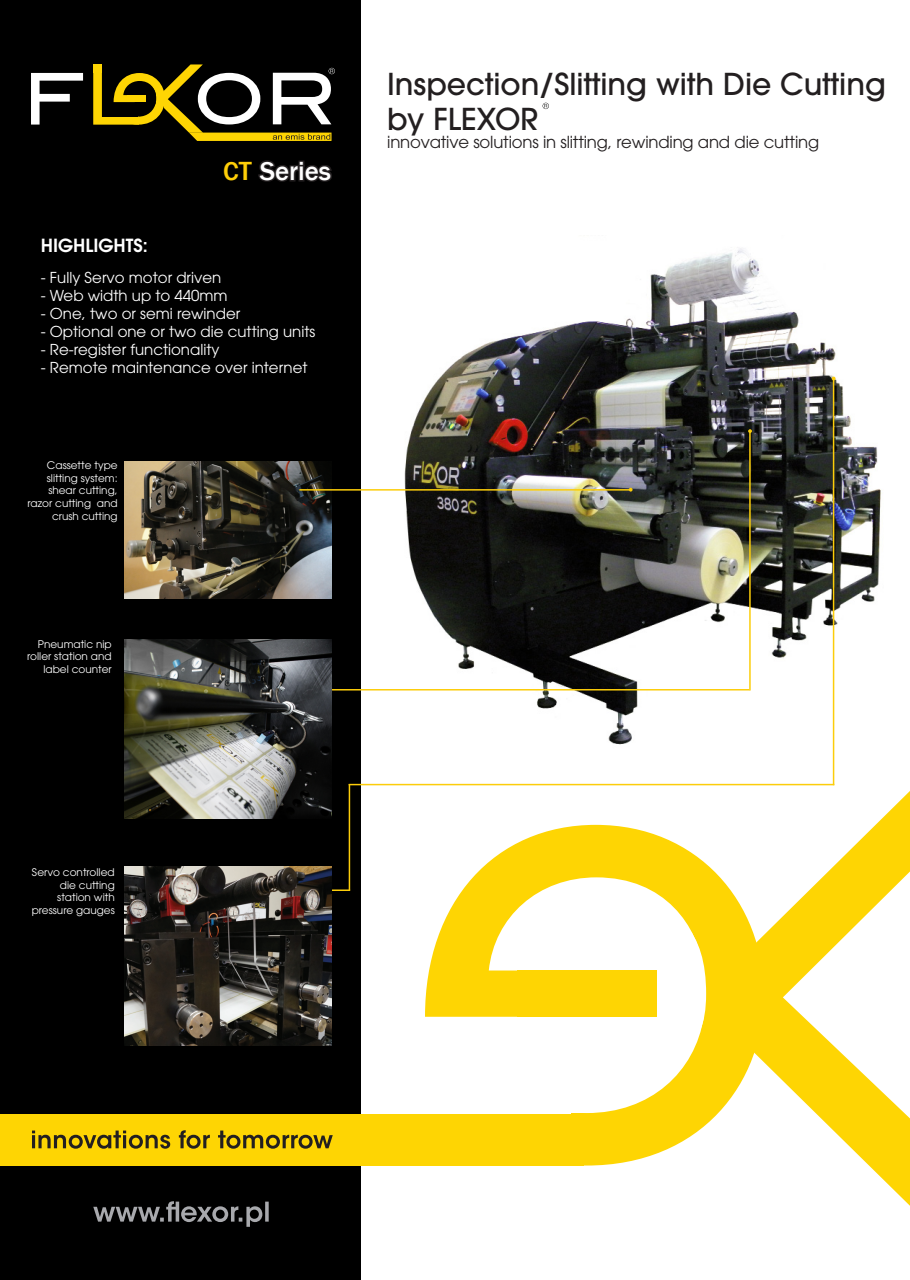
<style>
.page{position:relative;width:910px;height:1280px;background:#fff}
.page>*{position:absolute;margin:0;border:0;box-sizing:border-box;transform-origin:0 0}
.t1{font:500 30px/34.5px "ITC Avant Garde Std";color:#231f20}
.t2{font:500 27px "Franklin Gothic LT";color:#fff}
.t3{font:600 18px "ITC Avant Garde Std";color:#fff}
.t4{font:16.5px "ITC Avant Garde Std";letter-spacing:-.01em;color:#231f20}
.t5{font:15px "ITC Avant Garde Std";color:#fff}
.t6{font:10.5px/12.6px "ITC Avant Garde Std";color:#fff;text-align:right}
.s1{color:#fece08}
</style>
<div class="page">
<img style="left:393px;top:248px;width:488px;height:501px">
<svg style="left:547px;top:791px;width:363px;height:415px"></svg>
<div style="left:595px;top:1102px;width:83px;height:98px;background:#fff"></div>
<div style="left:574px;top:806px;width:179px;height:392px;background:#fff"></div>
<svg style="left:425px;top:825px;width:339px;height:340px;fill:#fed503"></svg>
<div style="left:430px;top:1039px;width:153px;height:74px;background:#fff"></div>
<div style="left:361px;top:1040px;width:210px;height:74px;background:#fff"></div>
<svg style="left:549px;top:900px;width:157px;height:160px"></svg>
<div style="left:517px;top:970px;width:139px;height:47px;background:#fed503"></div>
<div style="left:0;top:0;width:361px;height:1280px;background:#000"></div>
<div style="left:0;top:1114px;width:583px;height:51px;background:#fed503"></div>
<img style="left:125px;top:461px;width:206px;height:137px">
<svg style="left:543px;top:103px;width:6px;height:6px"></svg>
<svg style="left:31px;top:73px;width:52px;height:52px"></svg>
<svg style="left:93px;top:64px;width:242px;height:77px"></svg>
<svg style="left:32px;top:1130px;width:301px;height:19px"></svg>
<hr style="left:299px;top:489px;width:330px;height:2px;background:#fccd0a">
<svg style="left:629px;top:488px;width:4px;height:4px"></svg>
<hr style="left:311px;top:689px;width:438px;height:1px;background:#fccd0a">
<img style="left:125px;top:640px;width:206px;height:179px">
<hr style="left:833px;top:380px;width:1px;height:405px;background:#fccd0a">
<svg style="left:748px;top:429px;width:4px;height:4px"></svg>
<hr style="left:749px;top:432px;width:2px;height:258px;background:#fccd0a">
<hr style="left:349px;top:784px;width:485px;height:1px;background:#fccd0a">
<hr style="left:255px;top:889px;width:95px;height:2px;background:#fccd0a">
<hr style="left:349px;top:784px;width:1px;height:107px;background:#fccd0a">
<img style="left:125px;top:866px;width:206px;height:179px">
<svg style="left:93px;top:1201px;width:176px;height:26px"></svg>
<svg style="left:258px;top:160px;width:74px;height:22px"></svg>
<p class="t2" style="left:223px;top:156px;width:110px"><span class="s1">CT</span> Series</p>
<p class="t3" style="left:41px;top:234px;width:108px">HIGHLIGHTS:</p>
<p class="t5" style="left:41px;top:268px;width:182px">- Fully Servo motor driven</p>
<p class="t5" style="left:41px;top:286px;width:188px">- Web width up to 440mm</p>
<p class="t5" style="left:41px;top:304px;width:201px">- One, two or semi rewinder</p>
<p class="t5" style="left:41px;top:322px;width:276px">- Optional one or two die cutting units</p>
<p class="t5" style="left:41px;top:340px;width:180px">- Re-register functionality</p>
<p class="t5" style="left:41px;top:358px;width:268px">- Remote maintenance over internet</p>
<p class="t6" style="left:47px;top:459px;width:72px">Cassette type</p>
<p class="t6" style="left:28px;top:471px;width:92px">slitting system: shear cutting, razor cutting and crush cutting</p>
<p class="t6" style="left:27px;top:637px;width:86px">Pneumatic nip roller station and label counter</p>
<p class="t1" style="left:387px;top:67px;width:500px">Inspection/Slitting with Die Cutting by FLEXOR</p>
<p class="t4" style="left:387px;top:131px;width:433px">innovative solutions in slitting, rewinding and die cutting</p>
<p class="t6" style="left:32px;top:866px;width:84px">Servo controlled die cutting</p>
<p class="t6" style="left:57px;top:891px;width:59px">station with</p>
<p class="t6" style="left:32px;top:903px;width:85px">pressure gauges</p>
</div>
